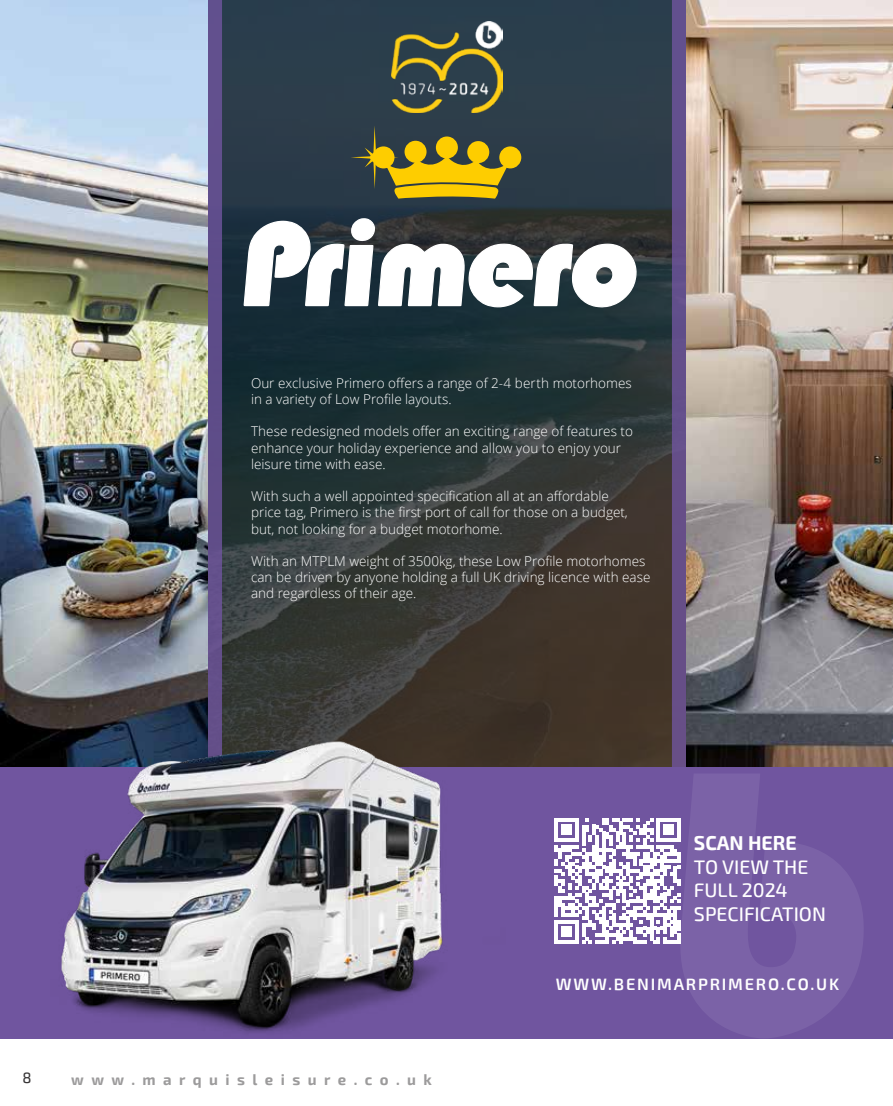
<style>
.page{position:relative;width:893px;height:1106px;background:#fff}
.page>*{position:absolute;margin:0;border:0;box-sizing:border-box;transform-origin:0 0}
.t1{font:500 19.65px/23.5px "Exo 2";color:#fff}
.t2{font:700 19.65px "Exo 2";color:#fff}
.t3{font:600 16.5px "Exo 2";letter-spacing:.105em;color:#fff}
.t4{font:700 15px "Exo 2";letter-spacing:.495em;color:#383637}
.t5{font:500 15px "Exo 2";color:#383637}
.t6{font:300 13.5px/16.2px "Open Sans";color:#fff}
</style>
<div class="page">
<div style="left:0;top:766px;width:893px;height:272px;background:#70559f"></div>
<img style="left:0;top:0;width:893px;height:766px">
<svg style="left:207px;top:0;width:479px;height:767px;background:#373b41"></svg>
<svg style="left:673px;top:774px;width:190px;height:264px;fill:#7b62a7"></svg>
<img style="left:392px;top:22px;width:110px;height:90px">
<svg style="left:555px;top:818px;width:125px;height:125px"></svg>
<img style="left:0;top:713px;width:506px;height:326px">
<svg style="left:243px;top:125px;width:394px;height:291px"></svg>
<p class="t6" style="left:251px;top:374px;width:382px">Our exclusive Primero offers a range of 2-4 berth motorhomes in a variety of Low Profile layouts.</p>
<p class="t6" style="left:251px;top:423px;width:383px">These redesigned models offer an exciting range of features to enhance your holiday experience and allow you to enjoy your leisure time with ease.</p>
<p class="t6" style="left:251px;top:488px;width:378px">With such a well appointed specification all at an affordable price tag, Primero is the first port of call for those on a budget, but, not looking for a budget motorhome.</p>
<p class="t6" style="left:251px;top:552px;width:401px">With an MTPLM weight of 3500kg, these Low Profile motorhomes can be driven by anyone holding a full UK driving licence with ease and regardless of their age.</p>
<h1 class="t2" style="left:694px;top:831px;width:104px">SCAN HERE</h1>
<h1 class="t1" style="left:694px;top:855px;width:134px">TO VIEW THE<br>FULL 2024<br>SPECIFICATION</h1>
<p class="t5" style="left:22px;top:1069px;width:11px">8</p>
<p class="t4" style="left:71px;top:1070px;width:362px">www.marquisleisure.co.uk</p>
<p class="t3" style="left:556px;top:974px;width:285px">WWW.BENIMARPRIMERO.CO.UK</p>
</div>
